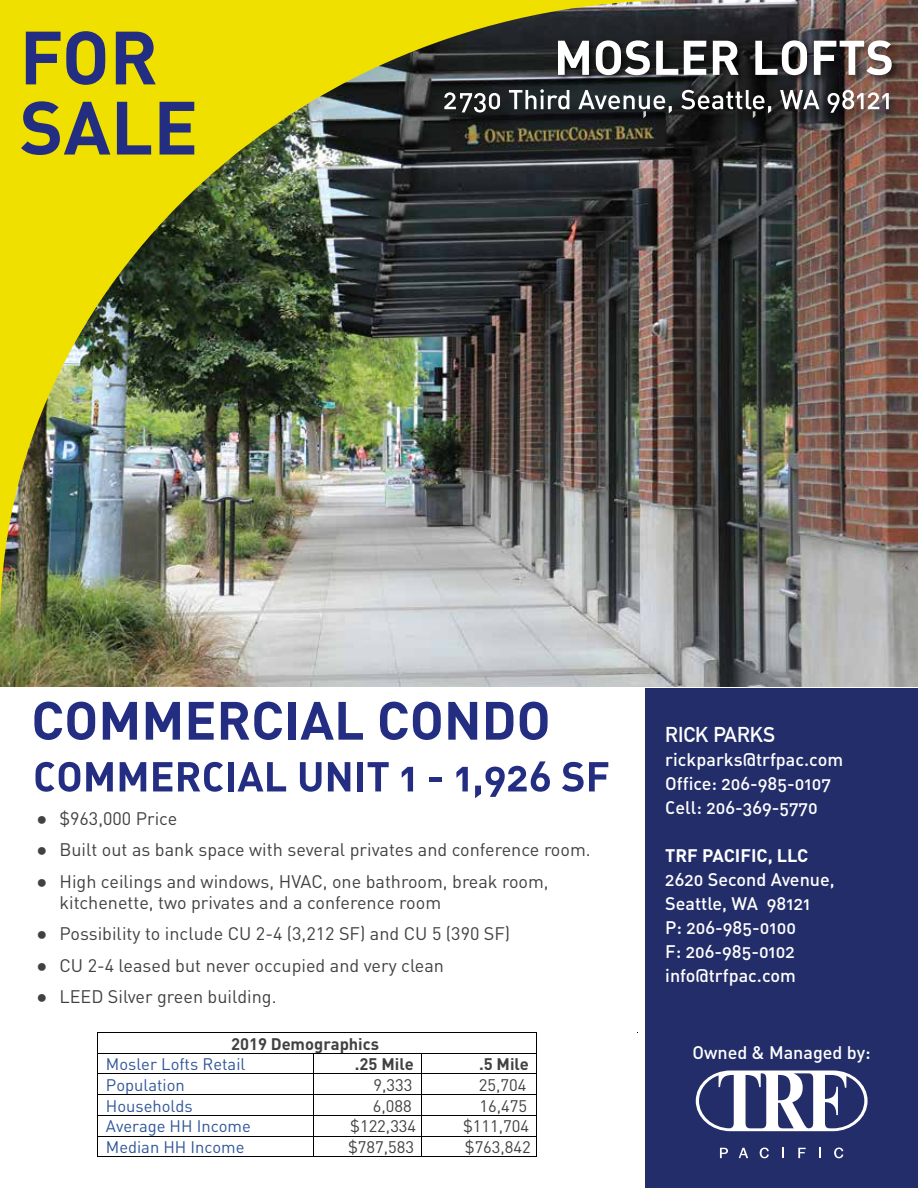
<style>
.page{position:relative;width:918px;height:1188px;background:#fff}
.page>*{position:absolute;margin:0;border:0;box-sizing:border-box;transform-origin:0 0}
.t1{font:700 21px "DIN Alternate";color:#fff}
.t2{font:18px/21px "DIN";color:#414042}
.t3{font:18px/24px "DIN Medium Alternate";color:#fff}
.t4{font:700 18px "DIN";color:#fff}
.t5{font:16.65px "DIN";color:#305698}
.t6{font:16.65px "DIN";color:#414141}
.t7{font:700 16.65px "DIN";color:#414141}
.s1{font-family:"Arial"}
</style>
<div class="page">
<img style="left:0;top:1px;width:918px;height:686px">
<img style="left:0;top:0;width:684px;height:629px">
<img style="left:551px;top:34px;width:354px;height:43px">
<svg style="left:558px;top:41px;width:31px;height:34px"></svg>
<svg style="left:596px;top:40px;width:54px;height:35px"></svg>
<svg style="left:656px;top:41px;width:22px;height:34px"></svg>
<svg style="left:684px;top:41px;width:22px;height:34px"></svg>
<svg style="left:713px;top:41px;width:26px;height:34px"></svg>
<svg style="left:755px;top:40px;width:52px;height:35px"></svg>
<svg style="left:814px;top:40px;width:78px;height:35px"></svg>
<div style="left:646px;top:688px;width:272px;height:500px;background:#222d69"></div>
<svg style="left:695px;top:1070px;width:173px;height:62px"></svg>
<svg style="left:720px;top:1148px;width:8px;height:10px"></svg>
<svg style="left:739px;top:1148px;width:9px;height:10px"></svg>
<svg style="left:760px;top:1148px;width:9px;height:10px"></svg>
<svg style="left:782px;top:1148px;width:2px;height:10px"></svg>
<svg style="left:798px;top:1148px;width:8px;height:10px"></svg>
<svg style="left:819px;top:1148px;width:2px;height:10px"></svg>
<svg style="left:834px;top:1148px;width:9px;height:10px"></svg>
<svg style="left:36px;top:762px;width:44px;height:30px"></svg>
<svg style="left:86px;top:762px;width:27px;height:29px"></svg>
<svg style="left:120px;top:762px;width:26px;height:29px"></svg>
<svg style="left:153px;top:762px;width:19px;height:29px"></svg>
<svg style="left:178px;top:762px;width:45px;height:30px"></svg>
<div style="left:228px;top:762px;width:6px;height:29px;background:#232e83"></div>
<svg style="left:238px;top:762px;width:48px;height:29px"></svg>
<svg style="left:300px;top:762px;width:22px;height:30px"></svg>
<svg style="left:328px;top:762px;width:22px;height:29px"></svg>
<div style="left:357px;top:762px;width:6px;height:29px;background:#232e83"></div>
<svg style="left:368px;top:762px;width:21px;height:29px"></svg>
<svg style="left:402px;top:767px;width:11px;height:24px"></svg>
<div style="left:430px;top:777px;width:12px;height:5px;background:#232e83"></div>
<svg style="left:456px;top:767px;width:12px;height:24px"></svg>
<svg style="left:475px;top:761px;width:75px;height:37px"></svg>
<svg style="left:562px;top:762px;width:46px;height:30px"></svg>
<hr style="left:98px;top:1032px;width:438px;height:1px;background:#010101">
<hr style="left:98px;top:1053px;width:215px;height:1px;background:#010101">
<hr style="left:314px;top:1053px;width:107px;height:1px;background:#010101">
<hr style="left:422px;top:1053px;width:114px;height:1px;background:#010101">
<hr style="left:98px;top:1074px;width:215px;height:1px;background:#010101">
<hr style="left:314px;top:1074px;width:107px;height:1px;background:#010101">
<hr style="left:422px;top:1074px;width:114px;height:1px;background:#010101">
<hr style="left:98px;top:1094px;width:215px;height:1px;background:#010101">
<hr style="left:314px;top:1094px;width:107px;height:1px;background:#010101">
<hr style="left:422px;top:1094px;width:114px;height:1px;background:#010101">
<hr style="left:98px;top:1115px;width:215px;height:1px;background:#010101">
<hr style="left:314px;top:1115px;width:107px;height:1px;background:#010101">
<hr style="left:422px;top:1115px;width:114px;height:1px;background:#010101">
<hr style="left:98px;top:1136px;width:215px;height:1px;background:#010101">
<hr style="left:314px;top:1136px;width:107px;height:1px;background:#010101">
<hr style="left:422px;top:1136px;width:114px;height:1px;background:#010101">
<svg style="left:97px;top:1032px;width:1px;height:125px"></svg>
<hr style="left:98px;top:1157px;width:215px;height:1px;background:#010101">
<svg style="left:313px;top:1053px;width:1px;height:104px"></svg>
<hr style="left:314px;top:1157px;width:107px;height:1px;background:#010101">
<svg style="left:421px;top:1053px;width:1px;height:104px"></svg>
<hr style="left:422px;top:1157px;width:114px;height:1px;background:#010101">
<svg style="left:536px;top:1032px;width:1px;height:125px"></svg>
<svg style="left:26px;top:31px;width:79px;height:54px"></svg>
<svg style="left:116px;top:32px;width:40px;height:52px"></svg>
<svg style="left:21px;top:101px;width:89px;height:54px"></svg>
<svg style="left:117px;top:102px;width:34px;height:53px"></svg>
<svg style="left:160px;top:102px;width:34px;height:53px"></svg>
<svg style="left:34px;top:702px;width:61px;height:38px"></svg>
<svg style="left:103px;top:702px;width:34px;height:38px"></svg>
<svg style="left:146px;top:702px;width:34px;height:38px"></svg>
<svg style="left:189px;top:702px;width:25px;height:38px"></svg>
<svg style="left:221px;top:702px;width:61px;height:38px"></svg>
<div style="left:288px;top:702px;width:8px;height:38px;background:#232e83"></div>
<svg style="left:300px;top:702px;width:63px;height:38px"></svg>
<svg style="left:380px;top:702px;width:61px;height:38px"></svg>
<svg style="left:448px;top:702px;width:29px;height:38px"></svg>
<svg style="left:486px;top:702px;width:28px;height:38px"></svg>
<svg style="left:520px;top:702px;width:28px;height:38px"></svg>
<img style="left:432px;top:77px;width:486px;height:70px">
<svg style="left:444px;top:92px;width:56px;height:21px"></svg>
<svg style="left:509px;top:89px;width:60px;height:20px"></svg>
<svg style="left:578px;top:90px;width:94px;height:28px"></svg>
<svg style="left:681px;top:90px;width:90px;height:28px"></svg>
<svg style="left:780px;top:90px;width:40px;height:19px"></svg>
<svg style="left:828px;top:90px;width:61px;height:23px"></svg>
<p class="t2" style="left:36px;top:807px;width:142px"><span class="s1">●</span> $963,000 Price</p>
<p class="t2" style="left:36px;top:839px;width:556px"><span class="s1">●</span> Built out as bank space with several privates and conference room.</p>
<p class="t2" style="left:59px;top:870px;width:491px;text-indent:-23px"><span class="s1">●</span> High ceilings and windows, HVAC, one bathroom, break room, kitchenette, two privates and a conference room</p>
<p class="t2" style="left:36px;top:923px;width:475px"><span class="s1">●</span> Possibility to include CU 2-4 (3,212 SF) and CU 5 (390 SF)</p>
<p class="t2" style="left:36px;top:954px;width:409px"><span class="s1">●</span> CU 2-4 leased but never occupied and very clean</p>
<p class="t2" style="left:36px;top:986px;width:242px"><span class="s1">●</span> LEED Silver green building.</p>
<p class="t7" style="left:231px;top:1033px;width:150px">2019 Demographics</p>
<p class="t5" style="left:106px;top:1054px;width:141px">Mosler Lofts Retail</p>
<p class="t7" style="left:355px;top:1053px;width:60px">.25 Mile</p>
<p class="t7" style="left:479px;top:1053px;width:51px">.5 Mile</p>
<p class="t5" style="left:106px;top:1074px;width:80px">Population</p>
<p class="t6" style="left:374px;top:1074px;width:40px">9,333</p>
<p class="t6" style="left:479px;top:1074px;width:49px">25,704</p>
<p class="t5" style="left:106px;top:1095px;width:88px">Households</p>
<p class="t6" style="left:373px;top:1095px;width:40px">6,088</p>
<p class="t6" style="left:479px;top:1095px;width:49px">16,475</p>
<p class="t5" style="left:106px;top:1116px;width:146px">Average HH Income</p>
<p class="t6" style="left:350px;top:1116px;width:68px">$122,334</p>
<p class="t6" style="left:463px;top:1116px;width:68px">$111,704</p>
<p class="t5" style="left:106px;top:1137px;width:140px">Median HH Income</p>
<p class="t6" style="left:348px;top:1137px;width:68px">$787,583</p>
<p class="t6" style="left:465px;top:1137px;width:68px">$763,842</p>
<p class="t1" style="left:665px;top:719px;width:111px">RICK PARKS</p>
<p class="t3" style="left:665px;top:747px;width:179px">rickparks@trfpac.com<br>Office: 206-985-0107<br>Cell: 206-369-5770</p>
<p class="t4" style="left:665px;top:844px;width:145px">TRF PACIFIC, LLC</p>
<p class="t3" style="left:665px;top:867px;width:171px">2620 Second Avenue,<br>Seattle, WA 98121<br>P: 206-985-0100<br>F: 206-985-0102 info@trfpac.com</p>
<p class="t3" style="left:692px;top:1040px;width:180px">Owned &amp; Managed by:</p>
</div>
